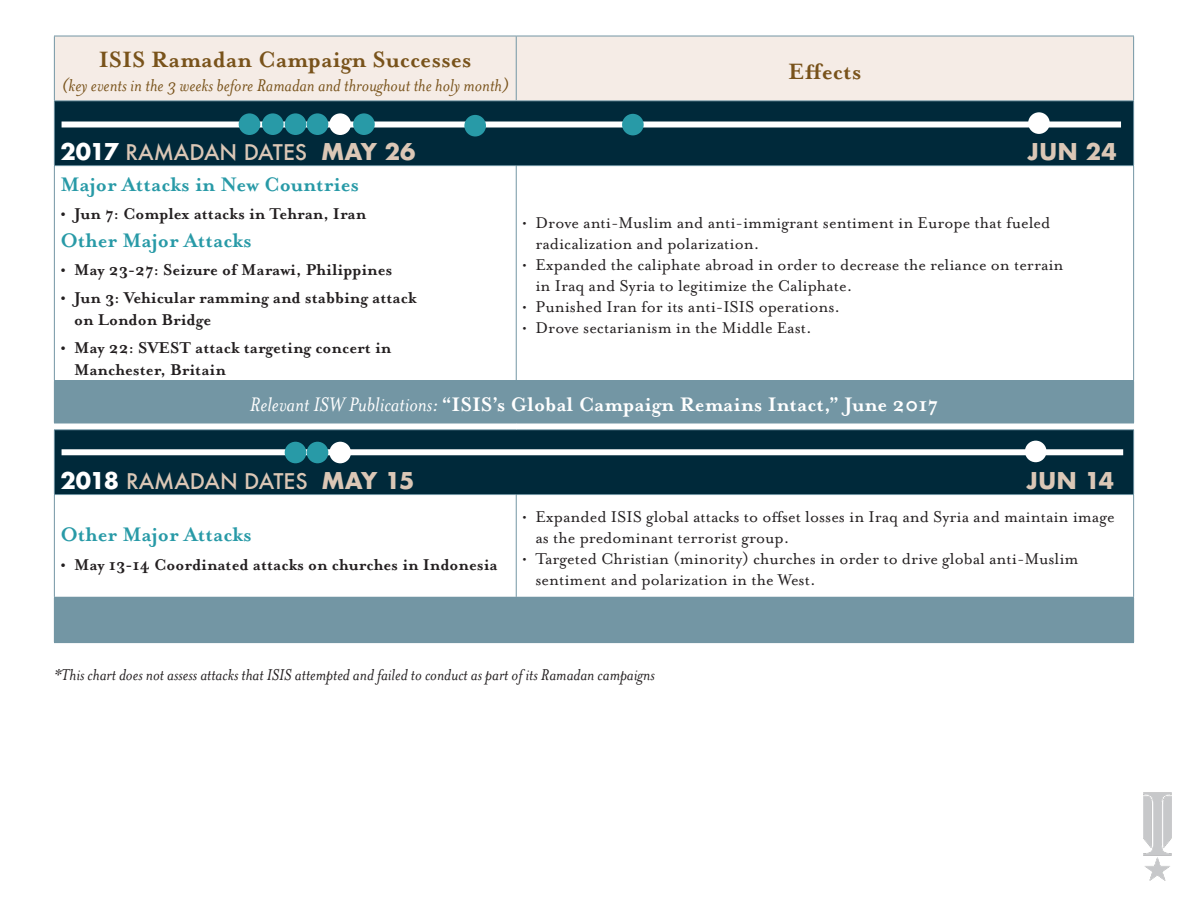
<style>
.page{position:relative;width:1188px;height:918px;background:#fff}
.page>*{position:absolute;margin:0;border:0;box-sizing:border-box;transform-origin:0 0}
.t1{font:700 25.5px "Mrs Eaves OT";color:#79531b}
.Column_1{font:700 22.5px "Mrs Eaves OT";color:#fff}
.t2{font:700 22.5px "Mrs Eaves OT";color:#289aa7}
.t3{font:700 22.5px "Futura";color:#dbc7b6}
.t4{font:500 21px "Futura";color:#dbc7b6}
.t5{font:italic 19.5px "Mrs Eaves OT";color:#79531b}
.copy{font:18px/21px "Mrs Eaves OT";color:#231f20}
.Column_1-2{font:700 18px/21.6px "Mrs Eaves OT";color:#231f20}
.t6{font:italic 18px "Mrs Eaves OT";color:#231f20}
.s1{font-weight:700;font-size:22.5px;color:#fff}
.s2{font-weight:700;font-size:22.5px}
.s3{font-weight:400;font-style:italic}
</style>
<div class="page">
<div style="left:55px;top:37px;width:1078px;height:63px;background:#f5ece6"></div>
<div style="left:54px;top:101px;width:1080px;height:65px;background:#00293a"></div>
<div style="left:54px;top:381px;width:1080px;height:42px;background:#7396a4"></div>
<hr style="left:54px;top:36px;width:462px;height:1px;background:#7396a4">
<hr style="left:54px;top:36px;width:1px;height:64px;background:#7396a4">
<hr style="left:516px;top:36px;width:618px;height:1px;background:#7396a4">
<hr style="left:516px;top:36px;width:1px;height:64px;background:#7396a4">
<hr style="left:1133px;top:36px;width:1px;height:64px;background:#7396a4">
<hr style="left:54px;top:100px;width:462px;height:1px;background:#7396a4">
<hr style="left:54px;top:101px;width:1px;height:64px;background:#7396a4">
<hr style="left:516px;top:100px;width:618px;height:1px;background:#7396a4">
<hr style="left:1133px;top:101px;width:1px;height:64px;background:#7396a4">
<hr style="left:54px;top:165px;width:462px;height:1px;background:#7396a4">
<hr style="left:54px;top:166px;width:1px;height:214px;background:#7396a4">
<hr style="left:516px;top:165px;width:618px;height:1px;background:#7396a4">
<hr style="left:516px;top:166px;width:1px;height:214px;background:#7396a4">
<hr style="left:1133px;top:166px;width:1px;height:214px;background:#7396a4">
<hr style="left:54px;top:380px;width:462px;height:1px;background:#7396a4">
<hr style="left:516px;top:380px;width:618px;height:1px;background:#7396a4">
<hr style="left:54px;top:423px;width:462px;height:1px;background:#7396a4">
<hr style="left:516px;top:423px;width:618px;height:1px;background:#7396a4">
<div style="left:54px;top:430px;width:1080px;height:65px;background:#00293a"></div>
<div style="left:54px;top:597px;width:1080px;height:46px;background:#7396a4"></div>
<hr style="left:54px;top:429px;width:462px;height:1px;background:#7396a4">
<hr style="left:54px;top:430px;width:1px;height:64px;background:#7396a4">
<hr style="left:516px;top:429px;width:618px;height:1px;background:#7396a4">
<hr style="left:1133px;top:430px;width:1px;height:64px;background:#7396a4">
<hr style="left:54px;top:494px;width:462px;height:1px;background:#7396a4">
<hr style="left:54px;top:495px;width:1px;height:102px;background:#7396a4">
<hr style="left:516px;top:494px;width:618px;height:1px;background:#7396a4">
<hr style="left:516px;top:495px;width:1px;height:102px;background:#7396a4">
<hr style="left:1133px;top:495px;width:1px;height:102px;background:#7396a4">
<img style="left:1143px;top:792px;width:29px;height:89px">
<div style="left:62px;top:122px;width:1059px;height:6px;background:#fff"></div>
<div style="left:62px;top:449px;width:1061px;height:6px;background:#fff"></div>
<div style="left:329px;top:113px;width:22px;height:22px;background:#fff;border-radius:50%"></div>
<div style="left:329px;top:442px;width:22px;height:21px;background:#fff;border-radius:50%"></div>
<div style="left:262px;top:113px;width:22px;height:22px;background:#289aa7;border-radius:50%"></div>
<div style="left:239px;top:113px;width:21px;height:22px;background:#289aa7;border-radius:50%"></div>
<div style="left:285px;top:113px;width:21px;height:22px;background:#289aa7;border-radius:50%"></div>
<div style="left:285px;top:442px;width:21px;height:21px;background:#289aa7;border-radius:50%"></div>
<div style="left:307px;top:113px;width:21px;height:22px;background:#289aa7;border-radius:50%"></div>
<div style="left:307px;top:442px;width:21px;height:21px;background:#289aa7;border-radius:50%"></div>
<div style="left:353px;top:113px;width:22px;height:22px;background:#289aa7;border-radius:50%"></div>
<div style="left:622px;top:114px;width:22px;height:21px;background:#289aa7;border-radius:50%"></div>
<div style="left:464px;top:115px;width:22px;height:21px;background:#289aa7;border-radius:50%"></div>
<div style="left:1028px;top:112px;width:22px;height:22px;background:#fff;border-radius:50%"></div>
<div style="left:1025px;top:441px;width:22px;height:21px;background:#fff;border-radius:50%"></div>
<p class="t1" style="left:99px;top:46px;width:374px">ISIS Ramadan Campaign Successes</p>
<p class="t5" style="left:62px;top:74px;width:449px">(key events in the 3 weeks before Ramadan and throughout the holy month)</p>
<p class="t1" style="left:788px;top:58px;width:75px">Effects</p>
<p class="t4" style="left:60px;top:137px;width:356px"><span class="s1">2017</span> RAMADAN DATES <span class="s2">MAY 26</span></p>
<p class="t3" style="left:1027px;top:135px;width:91px">JUN 24</p>
<p class="t2" style="left:60px;top:172px;width:300px">Major Attacks in New Countries</p>
<p class="Column_1-2" style="left:60px;top:203px;width:307px">• Jun 7: Complex attacks in Tehran, Iran</p>
<p class="t2" style="left:60px;top:228px;width:193px">Other Major Attacks</p>
<p class="Column_1-2" style="left:60px;top:259px;width:334px">• May 23-27: Seizure of Marawi, Philippines</p>
<p class="Column_1-2" style="left:74px;top:287px;width:344px;text-indent:-14px">• Jun 3: Vehicular ramming and stabbing attack on London Bridge</p>
<p class="Column_1-2" style="left:74px;top:337px;width:319px;text-indent:-14px">• May 22: SVEST attack targeting concert in<br>Manchester, Britain</p>
<p class="copy" style="left:535px;top:213px;width:516px;text-indent:-13px">• Drove anti-Muslim and anti-immigrant sentiment in Europe that fueled radicalization and polarization.</p>
<p class="copy" style="left:535px;top:255px;width:530px;text-indent:-13px">• Expanded the caliphate abroad in order to decrease the reliance on terrain in Iraq and Syria to legitimize the Caliphate.</p>
<p class="copy" style="left:522px;top:297px;width:319px">• Punished Iran for its anti-ISIS operations.</p>
<p class="copy" style="left:522px;top:318px;width:291px">• Drove sectarianism in the Middle East.</p>
<p class="Column_1" style="left:250px;top:392px;width:690px"><span class="s3">Relevant ISW Publications:</span> “ISIS’s Global Campaign Remains Intact,” June 2017</p>
<p class="t4" style="left:60px;top:466px;width:355px"><span class="s1">2018</span> RAMADAN DATES <span class="s2">MAY 15</span></p>
<p class="t3" style="left:1026px;top:464px;width:89px">JUN 14</p>
<p class="t2" style="left:60px;top:522px;width:193px">Other Major Attacks</p>
<p class="Column_1-2" style="left:60px;top:554px;width:439px">• May 13-14 Coordinated attacks on churches in Indonesia</p>
<p class="copy" style="left:535px;top:506px;width:581px;text-indent:-13px">• Expanded ISIS global attacks to offset losses in Iraq and Syria and maintain image as the predominant terrorist group.</p>
<p class="copy" style="left:535px;top:548px;width:545px;text-indent:-13px">• Targeted Christian (minority) churches in order to drive global anti-Muslim sentiment and polarization in the West.</p>
<p class="t6" style="left:54px;top:665px;width:602px">*This chart does not assess attacks that ISIS attempted and failed to conduct as part of its Ramadan campaigns</p>
</div>
